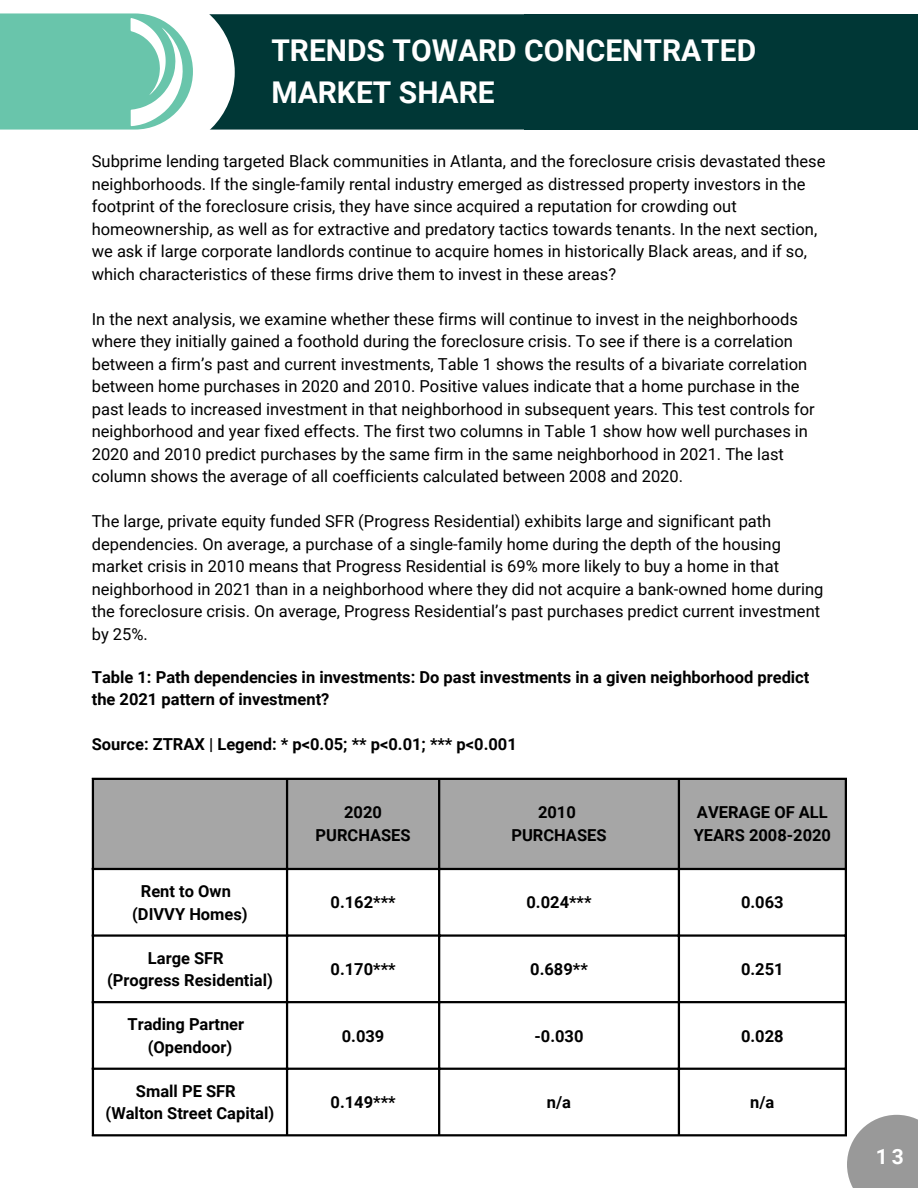
<style>
.page{position:relative;width:918px;height:1188px;background:#fff}
.page>*{position:absolute;margin:0;border:0;box-sizing:border-box;transform-origin:0 0}
.t1{font:700 30px/41.7px "Roboto";color:#fff}
.t2{font:700 21px "Roboto";color:#fff}
.t3{font:16.5px/22.5px "Roboto";color:#000}
.t4{font:700 16.5px/22.5px "Roboto";color:#000;text-align:center}
</style>
<div class="page">
<div style="left:94px;top:780px;width:751px;height:88px;background:#a6a6a6"></div>
<svg style="left:94px;top:870px;width:751px;height:264px"></svg>
<hr style="left:92px;top:780px;width:2px;height:354px;background:#000">
<hr style="left:286px;top:780px;width:2px;height:354px;background:#000">
<hr style="left:438px;top:780px;width:2px;height:354px;background:#000">
<hr style="left:678px;top:780px;width:2px;height:354px;background:#000">
<hr style="left:845px;top:780px;width:2px;height:354px;background:#000">
<hr style="left:92px;top:778px;width:755px;height:2px;background:#000">
<hr style="left:92px;top:868px;width:755px;height:2px;background:#000">
<hr style="left:92px;top:934px;width:755px;height:3px;background:#000">
<hr style="left:92px;top:1001px;width:755px;height:2px;background:#000">
<hr style="left:92px;top:1068px;width:755px;height:2px;background:#000">
<hr style="left:92px;top:1134px;width:755px;height:2px;background:#000">
<div style="left:141px;top:14px;width:515px;height:116px;background:#003736;border-radius:58px"></div>
<svg style="left:0;top:13px;width:235px;height:117px;background:#8ecfbd"></svg>
<div style="left:524px;top:14px;width:394px;height:116px;background:#003736"></div>
<svg style="left:847px;top:1115px;width:71px;height:73px;background:#a4a4a4"></svg>
<p class="t1" style="left:271px;top:30px;width:486px">TRENDS TOWARD CONCENTRATED<br>MARKET SHARE</p>
<p class="t3" style="left:92px;top:150px;width:735px">Subprime lending targeted Black communities in Atlanta, and the foreclosure crisis devastated these neighborhoods. If the single-family rental industry emerged as distressed property investors in the footprint of the foreclosure crisis, they have since acquired a reputation for crowding out homeownership, as well as for extractive and predatory tactics towards tenants. In the next section, we ask if large corporate landlords continue to acquire homes in historically Black areas, and if so, which characteristics of these firms drive them to invest in these areas?</p>
<p class="t3" style="left:92px;top:308px;width:724px">In the next analysis, we examine whether these firms will continue to invest in the neighborhoods where they initially gained a foothold during the foreclosure crisis. To see if there is a correlation between a firm’s past and current investments, Table 1 shows the results of a bivariate correlation between home purchases in 2020 and 2010. Positive values indicate that a home purchase in the past leads to increased investment in that neighborhood in subsequent years. This test controls for neighborhood and year fixed effects. The first two columns in Table 1 show how well purchases in 2020 and 2010 predict purchases by the same firm in the same neighborhood in 2021. The last column shows the average of all coefficients calculated between 2008 and 2020.</p>
<p class="t3" style="left:92px;top:510px;width:733px">The large, private equity funded SFR (Progress Residential) exhibits large and significant path dependencies. On average, a purchase of a single-family home during the depth of the housing market crisis in 2010 means that Progress Residential is 69% more likely to buy a home in that neighborhood in 2021 than in a neighborhood where they did not acquire a bank-owned home during the foreclosure crisis. On average, Progress Residential’s past purchases predict current investment by 25%.</p>
<p class="t4" style="left:92px;top:666px;width:719px;text-align:left">Table 1: Path dependencies in investments: Do past investments in a given neighborhood predict the 2021 pattern of investment?</p>
<p class="t4" style="left:92px;top:733px;width:427px">Source: ZTRAX | Legend: * p&lt;0.05; ** p&lt;0.01; *** p&lt;0.001</p>
<p class="t4" style="left:141px;top:880px;width:92px">Rent to Own</p>
<p class="t4" style="left:132px;top:903px;width:117px">(DIVVY Homes)</p>
<p class="t4" style="left:148px;top:947px;width:77px">Large SFR</p>
<p class="t4" style="left:107px;top:969px;width:167px">(Progress Residential)</p>
<p class="t4" style="left:316px;top:801px;width:97px">2020<br>PURCHASES</p>
<p class="t4" style="left:538px;top:801px;width:39px">2010</p>
<p class="t4" style="left:511px;top:824px;width:97px">PURCHASES</p>
<p class="t4" style="left:694px;top:801px;width:139px;text-align:left">AVERAGE OF ALL<br>YEARS 2008-2020</p>
<p class="t4" style="left:331px;top:891px;width:67px">0.162***</p>
<p class="t4" style="left:527px;top:891px;width:67px">0.024***</p>
<p class="t4" style="left:741px;top:891px;width:44px">0.063</p>
<p class="t4" style="left:331px;top:958px;width:67px">0.170***</p>
<p class="t4" style="left:530px;top:958px;width:59px">0.689**</p>
<p class="t4" style="left:741px;top:958px;width:44px">0.251</p>
<p class="t4" style="left:128px;top:1013px;width:118px">Trading Partner (Opendoor)</p>
<p class="t4" style="left:342px;top:1025px;width:44px">0.039</p>
<p class="t4" style="left:535px;top:1025px;width:51px">-0.030</p>
<p class="t4" style="left:741px;top:1025px;width:44px">0.028</p>
<p class="t4" style="left:136px;top:1080px;width:101px">Small PE SFR</p>
<p class="t4" style="left:106px;top:1102px;width:170px">(Walton Street Capital)</p>
<p class="t4" style="left:331px;top:1091px;width:67px">0.149***</p>
<p class="t4" style="left:547px;top:1091px;width:26px">n/a</p>
<p class="t4" style="left:750px;top:1091px;width:26px">n/a</p>
<p class="t2" style="left:876px;top:1145px;width:30px">13</p>
</div>
